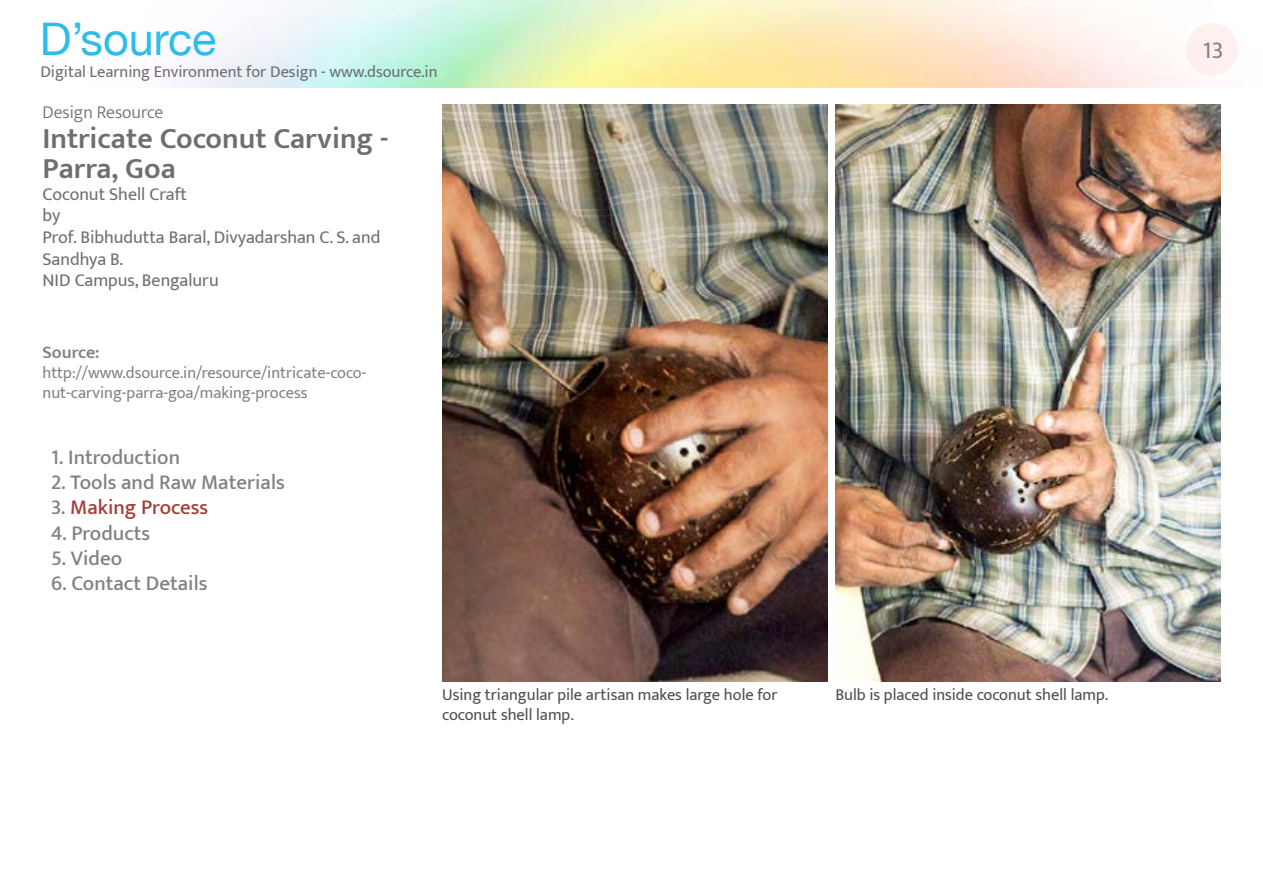
<style>
.page{position:relative;width:1263px;height:893px;background:#fff}
.page>*{position:absolute;margin:0;border:0;box-sizing:border-box;transform-origin:0 0}
.t1{font:45px "Helvetica Neue";color:#2dbde9}
.t2{font:600 30px/30px "Ek Mukta";color:#6d6e71}
.t3{font:24px "Ek Mukta";color:#808285}
.t4{font:500 21px "Ek Mukta";color:#808285}
.t5{font:500 21px "Ek Mukta";color:#a43e3b}
.t6{font:18px/21.6px "Ek Mukta";color:#6d6e71}
.t7{font:300 18px "Ek Mukta";color:#6d6e71}
.t8{font:600 18px "Ek Mukta";color:#808285}
.t9{font:16.5px "Ek Mukta";color:#4d4d4f}
.t10{font:16.5px/19.8px "Ek Mukta";color:#808285}
.t11{font:16.5px "Ek Mukta";color:#6d6e71}
.s1{color:#808285}
</style>
<div class="page">
<div style="left:1186px;top:23px;width:52px;height:52px;background:#feefee;border-radius:50%"></div>
<img style="left:835px;top:105px;width:385px;height:577px">
<img style="left:442px;top:105px;width:385px;height:577px">
<h1 class="t1" style="left:40px;top:6px;width:178px">D’source</h1>
<p class="t11" style="left:40px;top:62px;width:399px">Digital Learning Environment for Design - www.dsource.in</p>
<p class="t7" style="left:43px;top:101px;width:122px">Design Resource</p>
<h2 class="t2" style="left:43px;top:123px;width:347px">Intricate Coconut Carving -<br>Parra, Goa</h2>
<p class="t6" style="left:43px;top:183px;width:339px">Coconut Shell Craft<br>by<br>Prof. Bibhudutta Baral, Divyadarshan C. S. and<br>Sandhya B.<br>NID Campus, Bengaluru</p>
<p class="t8" style="left:43px;top:342px;width:59px">Source:</p>
<p class="t10" style="left:43px;top:363px;width:325px">http://www.dsource.in/resource/intricate-coco&shy;nut-carving-parra-goa/making-process</p>
<p class="t4" style="left:51px;top:444px;width:131px">1. Introduction</p>
<p class="t4" style="left:51px;top:470px;width:235px">2. Tools and Raw Materials</p>
<p class="t5" style="left:51px;top:495px;width:159px"><span class="s1">3.</span> Making Process</p>
<p class="t4" style="left:51px;top:520px;width:101px">4. Products</p>
<p class="t4" style="left:51px;top:545px;width:73px">5. Video</p>
<p class="t4" style="left:51px;top:570px;width:158px">6. Contact Details</p>
<p class="t9" style="left:442px;top:685px;width:337px">Using triangular pile artisan makes large hole for</p>
<p class="t9" style="left:835px;top:685px;width:275px">Bulb is placed inside coconut shell lamp.</p>
<p class="t9" style="left:442px;top:705px;width:133px">coconut shell lamp.</p>
<h3 class="t3" style="left:1203px;top:35px;width:22px">13</h3>
</div>
